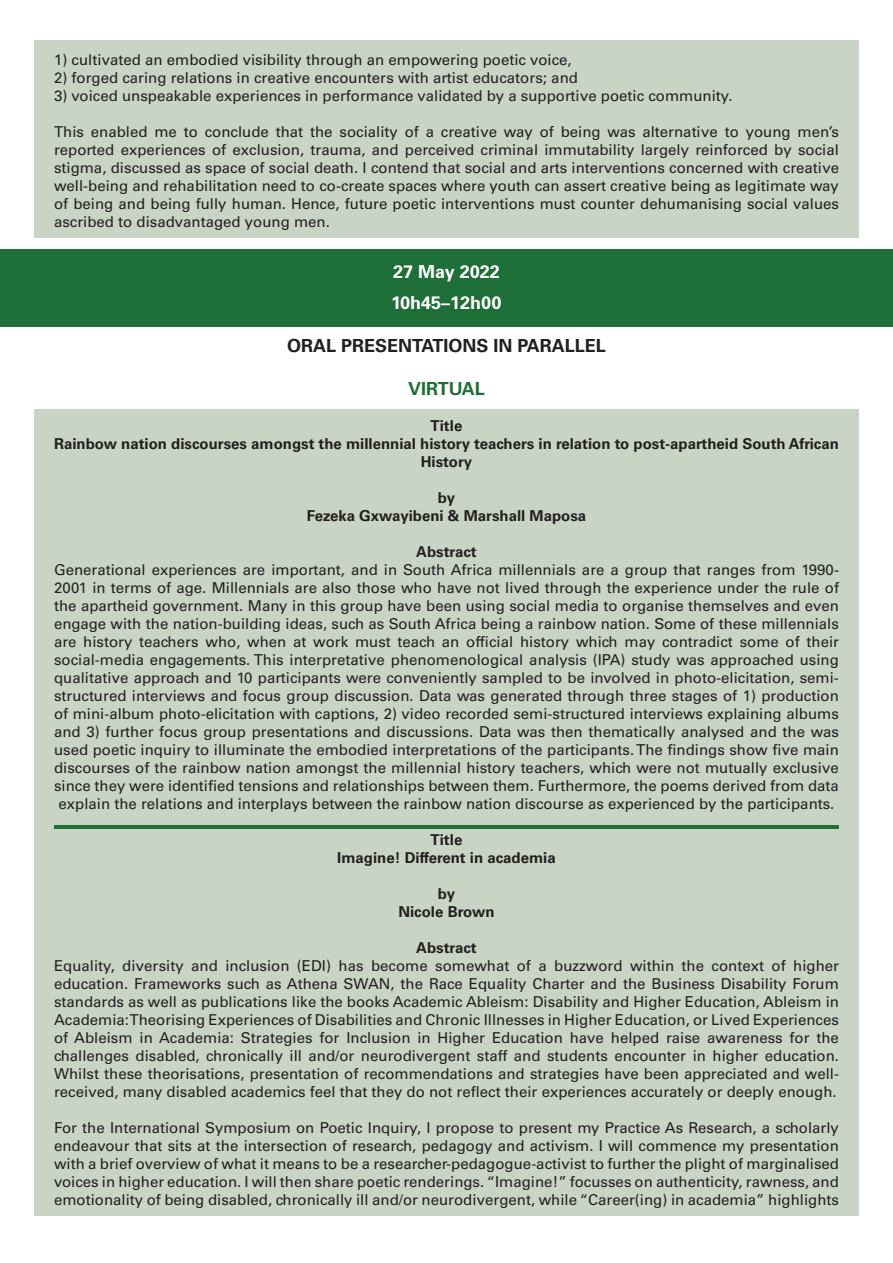
<style>
.page{position:relative;width:893px;height:1263px;background:#fff}
.page>*{position:absolute;margin:0;border:0;box-sizing:border-box;transform-origin:0 0}
.t1{font:700 18px "Univers LT Std";color:#231f20}
.t2{font:700 18px "Univers LT Std";color:#fff}
.t3{font:700 18px "Univers LT Std";color:#206f38}
.t4{font:15px/18px "Univers LT Std";color:#231f20;text-align:justify}
.t5{font:700 15px/18px "Univers LT Std";color:#231f20;text-align:center}
</style>
<div class="page">
<div style="left:34px;top:409px;width:825px;height:807px;background:#c9d4c5"></div>
<div style="left:34px;top:40px;width:825px;height:198px;background:#c9d4c5"></div>
<div style="left:0;top:249px;width:893px;height:77px;background:#1d6e37"></div>
<hr style="left:54px;top:825px;width:785px;height:3px;background:#1d6e37">
<p class="t4" style="left:54px;top:51px;width:519px">1) cultivated an embodied visibility through an empowering poetic voice,</p>
<p class="t4" style="left:54px;top:69px;width:525px">2) forged caring relations in creative encounters with artist educators; and</p>
<p class="t4" style="left:54px;top:87px;width:680px">3) voiced unspeakable experiences in performance validated by a supportive poetic community.</p>
<p class="t4" style="left:54px;top:123px;width:787px">This enabled me to conclude that the sociality of a creative way of being was alternative to young men’s reported experiences of exclusion, trauma, and perceived criminal immutability largely reinforced by social stigma, discussed as space of social death. I contend that social and arts interventions concerned with creative well-being and rehabilitation need to co-create spaces where youth can assert creative being as legitimate way of being and being fully human. Hence, future poetic interventions must counter dehumanising social values ascribed to disadvantaged young men.</p>
<p class="t2" style="left:393px;top:262px;width:108px">27 May 2022</p>
<p class="t2" style="left:391px;top:292px;width:112px">10h45–12h00</p>
<p class="t1" style="left:287px;top:335px;width:320px">ORAL PRESENTATIONS IN PARALLEL</p>
<p class="t3" style="left:408px;top:378px;width:78px">VIRTUAL</p>
<p class="t5" style="left:431px;top:417px;width:33px">Title</p>
<p class="t5" style="left:54px;top:435px;width:786px">Rainbow nation discourses amongst the millennial history teachers in relation to post-apartheid South African<br>History</p>
<p class="t5" style="left:438px;top:489px;width:19px">by</p>
<p class="t5" style="left:307px;top:507px;width:281px">Fezeka Gxwayibeni &amp; Marshall Maposa</p>
<p class="t5" style="left:416px;top:543px;width:62px">Abstract</p>
<p class="t4" style="left:54px;top:561px;width:786px">Generational experiences are important, and in South Africa millennials are a group that ranges from 1990- 2001 in terms of age. Millennials are also those who have not lived through the experience under the rule of the apartheid government. Many in this group have been using social media to organise themselves and even engage with the nation-building ideas, such as South Africa being a rainbow nation. Some of these millennials are history teachers who, when at work must teach an official history which may contradict some of their social-media engagements. This interpretative phenomenological analysis (IPA) study was approached using qualitative approach and 10 participants were conveniently sampled to be involved in photo-elicitation, semi&shy;structured interviews and focus group discussion. Data was generated through three stages of 1) production of mini-album photo-elicitation with captions, 2) video recorded semi-structured interviews explaining albums and 3) further focus group presentations and discussions. Data was then thematically analysed and the was used poetic inquiry to illuminate the embodied interpretations of the participants. The findings show five main discourses of the rainbow nation amongst the millennial history teachers, which were not mutually exclusive since they were identified tensions and relationships between them. Furthermore, the poems derived from data explain the relations and interplays between the rainbow nation discourse as experienced by the participants.</p>
<p class="t5" style="left:431px;top:831px;width:33px">Title</p>
<p class="t5" style="left:337px;top:849px;width:220px">Imagine! Different in academia</p>
<p class="t5" style="left:438px;top:885px;width:19px">by</p>
<p class="t5" style="left:398px;top:903px;width:98px">Nicole Brown</p>
<p class="t5" style="left:416px;top:939px;width:62px">Abstract</p>
<p class="t4" style="left:54px;top:957px;width:786px">Equality, diversity and inclusion (EDI) has become somewhat of a buzzword within the context of higher education. Frameworks such as Athena SWAN, the Race Equality Charter and the Business Disability Forum standards as well as publications like the books Academic Ableism: Disability and Higher Education, Ableism in Academia: Theorising Experiences of Disabilities and Chronic Illnesses in Higher Education, or Lived Experiences of Ableism in Academia: Strategies for Inclusion in Higher Education have helped raise awareness for the challenges disabled, chronically ill and/or neurodivergent staff and students encounter in higher education.<br>Whilst these theorisations, presentation of recommendations and strategies have been appreciated and well&shy;received, many disabled academics feel that they do not reflect their experiences accurately or deeply enough.</p>
<p class="t4" style="left:54px;top:1119px;width:786px">For the International Symposium on Poetic Inquiry, I propose to present my Practice As Research, a scholarly endeavour that sits at the intersection of research, pedagogy and activism. I will commence my presentation with a brief overview of what it means to be a researcher-pedagogue-activist to further the plight of marginalised voices in higher education. I will then share poetic renderings. “Imagine!” focusses on authenticity, rawness, and emotionality of being disabled, chronically ill and/or neurodivergent, while “Career(ing) in academia” highlights</p>
</div>
